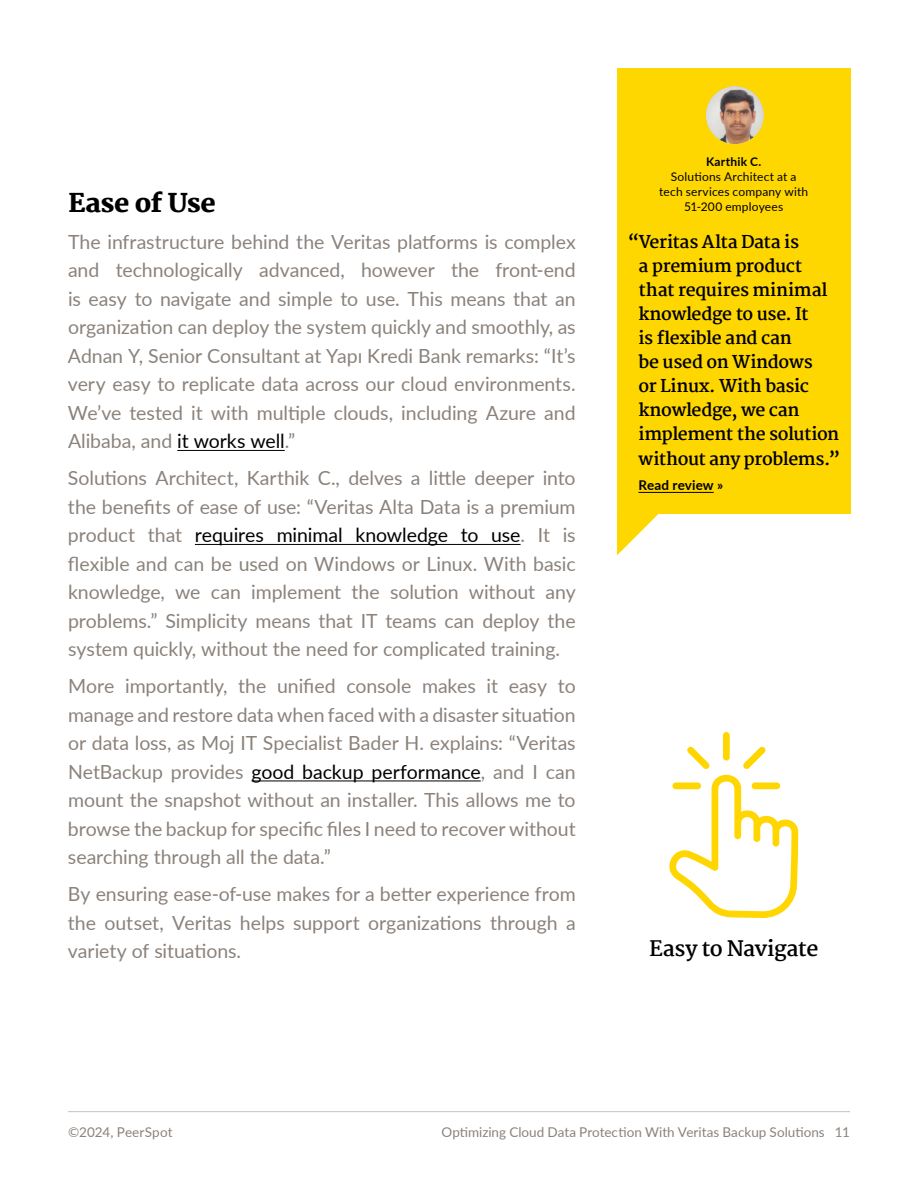
<style>
.page{position:relative;width:918px;height:1188px;background:#fff}
.page>*{position:absolute;margin:0;border:0;box-sizing:border-box;transform-origin:0 0}
.t1{font:800 25.5px "Martel";letter-spacing:-.01em;color:#000}
.t2{font:700 21px "Martel";letter-spacing:-.02em;color:#000}
.t3{font:19.5px/28.5px "Lato";letter-spacing:-.005em;color:#8b827b;text-align:justify}
.t4{font:700 17.4px/24.2px "Martel";letter-spacing:-.02em;color:#000}
.t5{font:13.5px "Lato";color:#8b827b}
.t6{font:700 13.5px "Lato";letter-spacing:.01em;color:#000}
.t7{font:12px/15px "Lato";letter-spacing:.015em;color:#000;text-align:center}
.t8{font:700 12px "Lato";letter-spacing:.015em;color:#000}
.s1{color:#000}
</style>
<div class="page">
<hr style="left:68px;top:1111px;width:782px;height:1px;background:#c5c1bd">
<hr style="left:177px;top:450px;width:108px;height:1px;background:#000">
<hr style="left:195px;top:544px;width:326px;height:1px;background:#000">
<hr style="left:252px;top:781px;width:229px;height:1px;background:#000">
<svg style="left:669px;top:775px;width:129px;height:143px"></svg>
<div style="left:723px;top:732px;width:7px;height:29px;background:#ffd600;border-radius:3px"></div>
<svg style="left:743px;top:746px;width:23px;height:23px"></svg>
<div style="left:752px;top:783px;width:28px;height:6px;background:#ffd600;border-radius:3px"></div>
<svg style="left:687px;top:746px;width:23px;height:23px"></svg>
<div style="left:672px;top:783px;width:29px;height:6px;background:#ffd600;border-radius:3px"></div>
<div style="left:617px;top:68px;width:233px;height:446px;background:#ffd700"></div>
<svg style="left:617px;top:514px;width:42px;height:41px"></svg>
<hr style="left:638px;top:492px;width:76px;height:1px;background:#000">
<div style="left:691px;top:75px;width:85px;height:70px;background:#000;opacity:.1"></div>
<h1 class="t1" style="left:68px;top:188px;width:149px">Ease of Use</h1>
<p class="t3" style="left:68px;top:227px;width:509px">The infrastructure behind the Veritas platforms is complex and technologically advanced, however the front-end is easy to navigate and simple to use. This means that an organization can deploy the system quickly and smoothly, as Adnan Y, Senior Consultant at Yapı Kredi Bank remarks: “It’s very easy to replicate data across our cloud environments.<br>We’ve tested it with multiple clouds, including Azure and Alibaba, and <span class="s1">it works well</span>.”</p>
<p class="t3" style="left:68px;top:463px;width:509px">Solutions Architect, Karthik C., delves a little deeper into the benefits of ease of use: “Veritas Alta Data is a premium product that <span class="s1">requires minimal knowledge to use</span>. It is flexible and can be used on Windows or Linux. With basic knowledge, we can implement the solution without any problems.” Simplicity means that IT teams can deploy the system quickly, without the need for complicated training.</p>
<p class="t3" style="left:68px;top:671px;width:509px">More importantly, the unified console makes it easy to manage and restore data when faced with a disaster situation or data loss, as Moj IT Specialist Bader H. explains: “Veritas NetBackup provides <span class="s1">good backup performance</span>, and I can mount the snapshot without an installer. This allows me to browse the backup for specific files I need to recover without searching through all the data.”</p>
<p class="t3" style="left:68px;top:879px;width:509px">By ensuring ease-of-use makes for a better experience from the outset, Veritas helps support organizations through a variety of situations.</p>
<p class="t8" style="left:706px;top:153px;width:57px">Karthik C.</p>
<p class="t7" style="left:659px;top:169px;width:151px">Solutions Architect at a tech services company with<br>51-200 employees</p>
<p class="t4" style="left:638px;top:230px;width:203px;text-indent:-11px">“Veritas Alta Data is<br>a premium product that requires minimal knowledge to use. It<br>is flexible and can<br>be used on Windows<br>or Linux. With basic knowledge, we can implement the solution without any problems.”</p>
<p class="t6" style="left:638px;top:475px;width:86px">Read review »</p>
<p class="t2" style="left:649px;top:936px;width:171px">Easy to Navigate</p>
<p class="t5" style="left:68px;top:1122px;width:106px">©2024, PeerSpot</p>
<p class="t5" style="left:441px;top:1122px;width:410px">Optimizing Cloud Data Protection With Veritas Backup Solutions 11</p>
</div>
